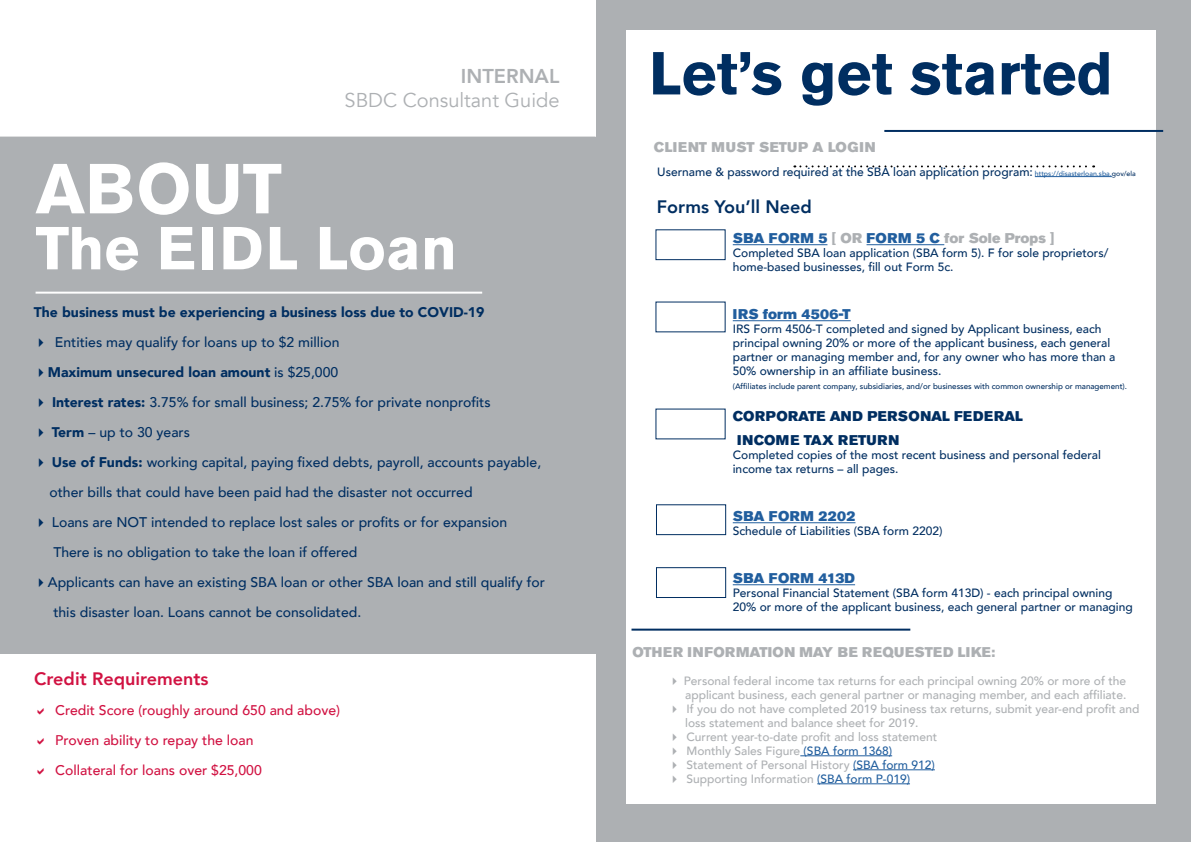
<style>
.page{position:relative;width:1191px;height:842px;background:#fff}
.page>*{position:absolute;margin:0;border:0;box-sizing:border-box;transform-origin:0 0}
.t1{font:700 70px "Akzidenz Grotesk Pro";color:#fff}
.t2{font:700 60px "Akzidenz Grotesk Pro";color:#002e61}
.t3{font:700 60px "Akzidenz Grotesk Pro";color:#fff}
.t4{font:20px "Avenir";color:#adb0b3}
.t5{font:800 20px "Avenir";color:#adb0b3}
.t6{font:800 18px "Avenir";color:#d11242}
.t7{font:800 18px "Avenir";color:#002e61}
.t8{font:500 14px "Avenir";color:#002e61}
.t9{font:500 14px "Avenir";color:#d11242}
.t10{font:900 14px "Avenir";color:#002e61}
.t11{font:14px "Akzidenz Grotesk Pro Super";letter-spacing:.02em;color:#adb0b3}
.t12{font:14px "Akzidenz Grotesk Pro Super";letter-spacing:.03em;color:#002e61}
.t13{font:14px "Akzidenz Grotesk Pro Super";letter-spacing:.02em;color:#215e9e}
.t14{font:14px "Akzidenz Grotesk Pro Super";color:#adb0b3}
.t15{font:500 12px/14px "Avenir";color:#002e61}
.t16{font:500 12px/14px "Avenir";color:#adb0b3;text-align:right}
.t17{font:500 8px "Avenir";color:#002e61}
.s1{font-weight:500}
.s2{font-weight:900}
.s3{font-size:7px;color:#215e9e}
.s4{font-size:7px}
.s5{color:#215e9e}
</style>
<div class="page">
<div style="left:0;top:137px;width:595px;height:517px;background:#adb0b3"></div>
<hr style="left:36px;top:292px;width:446px;height:2px;background:#fff">
<div style="left:596px;top:0;width:595px;height:842px;background:#adb0b3"></div>
<div style="left:626px;top:30px;width:529px;height:774px;background:#fff"></div>
<div style="left:655px;top:229px;width:70px;height:31px;border:1px solid #002e61"></div>
<div style="left:656px;top:504px;width:70px;height:31px;border:1px solid #002e61"></div>
<div style="left:656px;top:567px;width:70px;height:31px;border:1px solid #002e61"></div>
<svg style="left:794px;top:165px;width:300px;height:2px"></svg>
<hr style="left:884px;top:130px;width:279px;height:2px;background:#002e61">
<hr style="left:800px;top:755px;width:92px;height:1px;background:#215e9e">
<hr style="left:853px;top:769px;width:82px;height:1px;background:#215e9e">
<hr style="left:817px;top:783px;width:93px;height:1px;background:#215e9e">
<hr style="left:631px;top:629px;width:279px;height:2px;background:#002e61">
<hr style="left:1034px;top:176px;width:77px;height:1px;background:#215e9e">
<hr style="left:733px;top:244px;width:94px;height:1px;background:#215e9e">
<hr style="left:866px;top:244px;width:78px;height:1px;background:#215e9e">
<hr style="left:733px;top:320px;width:117px;height:1px;background:#215e9e">
<hr style="left:733px;top:522px;width:122px;height:1px;background:#215e9e">
<hr style="left:733px;top:584px;width:122px;height:1px;background:#215e9e">
<p class="t5" style="left:461px;top:60px;width:100px">INTERNAL</p>
<p class="t4" style="left:344px;top:88px;width:216px">SBDC Consultant Guide</p>
<p class="t1" style="left:36px;top:143px;width:248px">ABOUT</p>
<p class="t3" style="left:36px;top:209px;width:423px">The EIDL Loan</p>
<p class="t10" style="left:34px;top:300px;width:452px">The business must be experiencing a business loss due to COVID-19</p>
<p class="t8" style="left:34px;top:330px;width:307px">✔ Entities may qualify for loans up to $2 million</p>
<p class="t10" style="left:34px;top:360px;width:306px">✔Maximum unsecured loan amount <span class="s1">is $25,000</span></p>
<p class="t8" style="left:34px;top:390px;width:458px">✔ <span class="s2">Interest rates:</span> 3.75% for small business; 2.75% for private nonprofits</p>
<p class="t8" style="left:34px;top:420px;width:158px">✔ <span class="s2">Term</span> – up to 30 years</p>
<p class="t8" style="left:34px;top:450px;width:509px">✔ <span class="s2">Use of Funds:</span> working capital, paying fixed debts, payroll, accounts payable,</p>
<p class="t8" style="left:49px;top:480px;width:424px">other bills that could have been paid had the disaster not occurred</p>
<p class="t8" style="left:34px;top:510px;width:475px">✔ Loans are NOT intended to replace lost sales or profits or for expansion</p>
<p class="t8" style="left:53px;top:540px;width:305px">There is no obligation to take the loan if offered</p>
<p class="t8" style="left:34px;top:570px;width:512px">✔Applicants can have an existing SBA loan or other SBA loan and still qualify for</p>
<p class="t8" style="left:53px;top:600px;width:309px">this disaster loan. Loans cannot be consolidated.</p>
<p class="t6" style="left:34px;top:665px;width:176px">Credit Requirements</p>
<p class="t9" style="left:55px;top:698px;width:286px">Credit Score (roughly around 650 and above)</p>
<p class="t9" style="left:55px;top:728px;width:200px">Proven ability to repay the loan</p>
<p class="t9" style="left:55px;top:758px;width:208px">Collateral for loans over $25,000</p>
<p class="t2" style="left:649px;top:35px;width:465px">Let’s get started</p>
<p class="t11" style="left:654px;top:138px;width:223px">CLIENT MUST SETUP A LOGIN</p>
<p class="t15" style="left:657px;top:164px;width:480px">Username &amp; password required at the SBA loan application program: <span class="s3">https://disasterloan.sba.</span><span class="s4">gov/ela</span></p>
<p class="t7" style="left:657px;top:193px;width:156px">Forms You’ll Need</p>
<p class="t14" style="left:733px;top:229px;width:323px"><span class="s5">SBA FORM 5</span> [ OR <span class="s5">FORM 5 C</span> for Sole Props ]</p>
<p class="t15" style="left:733px;top:245px;width:377px">Completed SBA loan application (SBA form 5). F for sole proprietors/ home-based businesses, fill out Form 5c.</p>
<p class="t13" style="left:733px;top:305px;width:119px">IRS form 4506-T</p>
<p class="t15" style="left:733px;top:321px;width:384px">IRS Form 4506-T completed and signed by Applicant business, each principal owning 20% or more of the applicant business, each general partner or managing member and, for any owner who has more than a 50% ownership in an affiliate business.</p>
<p class="t17" style="left:733px;top:380px;width:396px">(Affiliates include parent company, subsidiaries, and/or businesses with common ownership or management).</p>
<p class="t12" style="left:733px;top:407px;width:291px">CORPORATE AND PERSONAL FEDERAL</p>
<p class="t12" style="left:737px;top:431px;width:163px">INCOME TAX RETURN</p>
<p class="t15" style="left:733px;top:447px;width:370px">Completed copies of the most recent business and personal federal income tax returns – all pages.</p>
<p class="t13" style="left:733px;top:507px;width:124px">SBA FORM 2202</p>
<p class="t15" style="left:733px;top:523px;width:211px">Schedule of Liabilities (SBA form 2202)</p>
<p class="t13" style="left:733px;top:569px;width:124px">SBA FORM 413D</p>
<p class="t15" style="left:733px;top:585px;width:401px">Personal Financial Statement (SBA form 413D) - each principal owning<br>20% or more of the applicant business, each general partner or managing</p>
<p class="t11" style="left:632px;top:643px;width:364px">OTHER INFORMATION MAY BE REQUESTED LIKE:</p>
<p class="t16" style="left:668px;top:673px;width:459px">✔ Personal federal income tax returns for each principal owning 20% or more of the applicant business, each general partner or managing member, and each affiliate.</p>
<p class="t16" style="left:685px;top:701px;width:456px;text-align:left;text-indent:-17px">✔ If you do not have completed 2019 business tax returns, submit year-end profit and loss statement and balance sheet for 2019.</p>
<p class="t16" style="left:668px;top:729px;width:270px">✔ Current year-to-date profit and loss statement</p>
<p class="t16" style="left:668px;top:743px;width:225px">✔ Monthly Sales Figure <span class="s5">(SBA form 1368)</span></p>
<p class="t16" style="left:668px;top:757px;width:268px">✔ Statement of Personal History <span class="s5">(SBA form 912)</span></p>
<p class="t16" style="left:668px;top:771px;width:243px">✔ Supporting Information <span class="s5">(SBA form P-019)</span></p>
</div>
